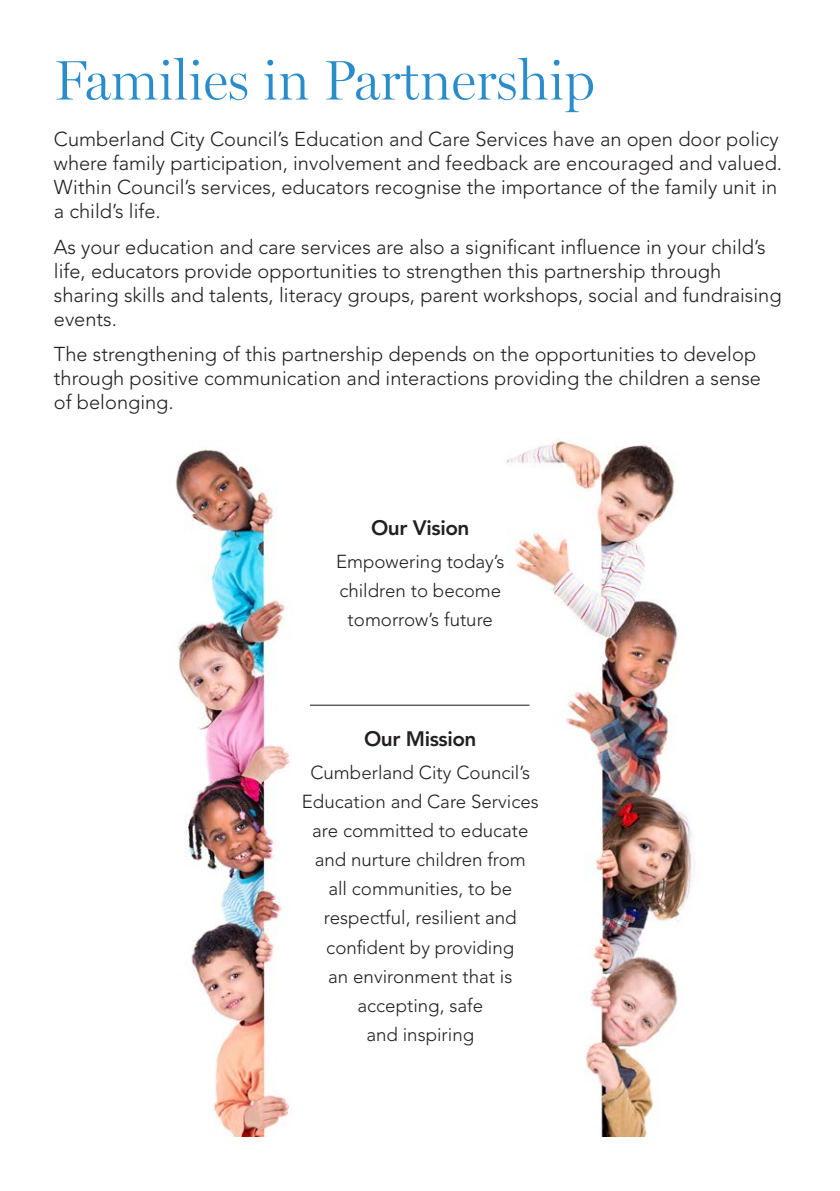
<style>
.page{position:relative;width:840px;height:1191px;background:#fff}
.page>*{position:absolute;margin:0;border:0;box-sizing:border-box;transform-origin:0 0}
.miller_heading{font:300 56px "Miller Display";color:#2a8ccb}
.t1{font:800 20.8px "Avenir LT Pro";letter-spacing:-.02em;color:#231f20}
.body_copy{font:300 20px/24px "Avenir LT Pro";color:#231f20}
.t2{font:300 18.6px/29px "Avenir LT Pro";color:#231f20;text-align:center}
</style>
<div class="page">
<img style="left:175px;top:440px;width:520px;height:696px">
<div style="left:302px;top:657px;width:236px;height:386px;background:#fff"></div>
<hr style="left:310px;top:704px;width:219px;height:1px;background:#231f20">
<p class="miller_heading" style="left:54px;top:48px;width:542px">Families in Partnership</p>
<p class="body_copy" style="left:54px;top:127px;width:729px">Cumberland City Council’s Education and Care Services have an open door policy where family participation, involvement and feedback are encouraged and valued.<br>Within Council’s services, educators recognise the importance of the family unit in a child’s life.</p>
<p class="body_copy" style="left:54px;top:235px;width:728px">As your education and care services are also a significant influence in your child’s life, educators provide opportunities to strengthen this partnership through sharing skills and talents, literacy groups, parent workshops, social and fundraising events.</p>
<p class="body_copy" style="left:54px;top:342px;width:708px">The strengthening of this partnership depends on the opportunities to develop through positive communication and interactions providing the children a sense of belonging.</p>
<p class="t1" style="left:371px;top:515px;width:100px">Our Vision</p>
<p class="t2" style="left:336px;top:546px;width:170px">Empowering today’s children to become tomorrow’s future</p>
<p class="t1" style="left:364px;top:726px;width:114px">Our Mission</p>
<p class="t2" style="left:302px;top:758px;width:238px">Cumberland City Council’s<br>Education and Care Services are committed to educate and nurture children from<br>all communities, to be respectful, resilient and confident by providing<br>an environment that is accepting, safe<br>and inspiring</p>
</div>
